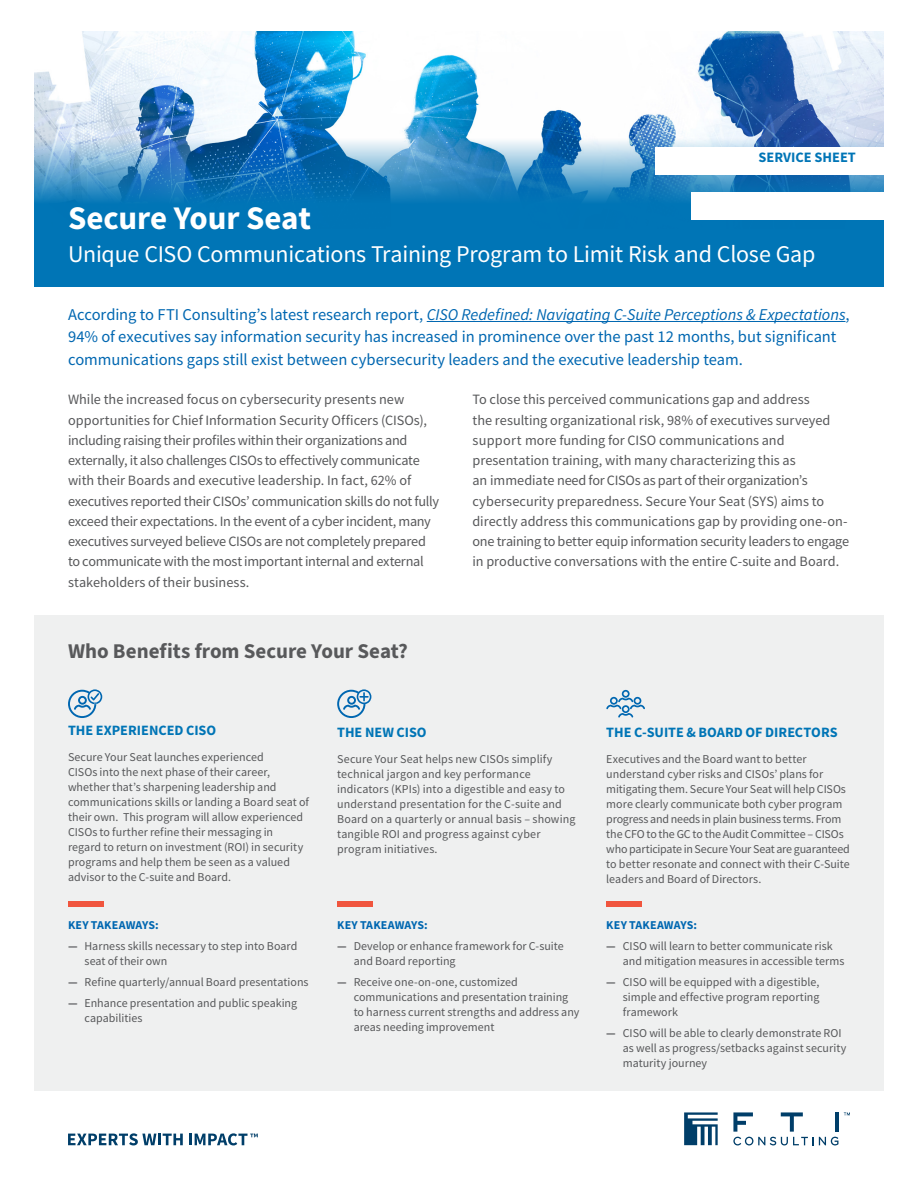
<style>
.page{position:relative;width:918px;height:1188px;background:#fff}
.page>*{position:absolute;margin:0;border:0;box-sizing:border-box;transform-origin:0 0}
.Headline{font:700 33px "Source Sans Pro";letter-spacing:-.005em;color:#fff}
.Headline-2{font:24px "Source Sans Pro";letter-spacing:-.01em;color:#fff}
.Subtitle{font:700 21px "Source Sans 3";color:#58595b}
.Intro{font:16.5px/22.5px "Source Sans Pro";color:#0067b1}
.Label{font:700 14.4px "Source Sans Pro";color:#0075b6}
.Body_Copy{font:14.25px/20.2px "Source Sans Pro";letter-spacing:-.005em;color:#57585a}
.t1{font:700 14.25px "Source Sans Pro";color:#0075b6}
.Body_Copy-2{font:12px/15px "Source Sans Pro";color:#57585a}
.t2{font:700 12px "Source Sans Pro";letter-spacing:.01em;color:#0067b1}
.s1{font-style:italic}
.s2{font-weight:700}
</style>
<div class="page">
<svg style="left:68px;top:1133px;width:115px;height:12px"></svg>
<svg style="left:189px;top:1133px;width:69px;height:12px"></svg>
<svg style="left:684px;top:1112px;width:34px;height:33px"></svg>
<svg style="left:844px;top:1112px;width:6px;height:3px"></svg>
<hr style="left:835px;top:1112px;width:4px;height:20px;background:#003e69">
<svg style="left:733px;top:1112px;width:105px;height:33px"></svg>
<div style="left:34px;top:68px;width:850px;height:218px;background:#0075b6"></div>
<img style="left:34px;top:31px;width:850px;height:170px">
<div style="left:655px;top:147px;width:229px;height:28px;background:#fff"></div>
<div style="left:691px;top:192px;width:193px;height:28px;background:#fff"></div>
<hr style="left:427px;top:321px;width:419px;height:1px;background:#0067b1">
<div style="left:34px;top:615px;width:850px;height:476px;background:#eff0f0"></div>
<div style="left:68px;top:902px;width:36px;height:5px;background:#f0553e"></div>
<div style="left:337px;top:902px;width:36px;height:5px;background:#f0553e"></div>
<div style="left:606px;top:902px;width:36px;height:5px;background:#f0553e"></div>
<svg style="left:606px;top:690px;width:39px;height:28px"></svg>
<svg style="left:337px;top:689px;width:34px;height:29px"></svg>
<svg style="left:68px;top:689px;width:34px;height:29px"></svg>
<p class="Label" style="left:758px;top:148px;width:99px">SERVICE SHEET</p>
<p class="Headline" style="left:68px;top:195px;width:245px">Secure Your Seat</p>
<p class="Headline-2" style="left:68px;top:238px;width:749px">Unique CISO Communications Training Program to Limit Risk and Close Gap</p>
<p class="Intro" style="left:68px;top:303px;width:783px">According to FTI Consulting’s latest research report, <span class="s1">CISO Redefined: Navigating C-Suite Perceptions &amp; Expectations</span>,<br>94% of executives say information security has increased in prominence over the past 12 months, but significant communications gaps still exist between cybersecurity leaders and the executive leadership team.</p>
<p class="Body_Copy" style="left:68px;top:389px;width:373px">While the increased focus on cybersecurity presents new opportunities for Chief Information Security Officers (CISOs), including raising their profiles within their organizations and externally, it also challenges CISOs to effectively communicate with their Boards and executive leadership. In fact, 62% of executives reported their CISOs’ communication skills do not fully exceed their expectations. In the event of a cyber incident, many executives surveyed believe CISOs are not completely prepared to communicate with the most important internal and external stakeholders of their business.</p>
<p class="Body_Copy" style="left:472px;top:389px;width:378px">To close this perceived communications gap and address<br>the resulting organizational risk, 98% of executives surveyed support more funding for CISO communications and presentation training, with many characterizing this as<br>an immediate need for CISOs as part of their organization’s cybersecurity preparedness. Secure Your Seat (SYS) aims to directly address this communications gap by providing one-on&shy;one training to better equip information security leaders to engage in productive conversations with the entire C-suite and Board.</p>
<p class="Subtitle" style="left:68px;top:637px;width:341px">Who Benefits from Secure Your Seat?</p>
<p class="t1" style="left:68px;top:721px;width:150px">THE EXPERIENCED CISO</p>
<p class="Body_Copy-2" style="left:68px;top:749px;width:243px">Secure Your Seat launches experienced<br>CISOs into the next phase of their career, whether that’s sharpening leadership and communications skills or landing a Board seat of their own. This program will allow experienced CISOs to further refine their messaging in regard to return on investment (ROI) in security programs and help them be seen as a valued advisor to the C-suite and Board.</p>
<p class="t2" style="left:68px;top:917px;width:92px">KEY TAKEAWAYS:</p>
<p class="Body_Copy-2" style="left:85px;top:938px;width:214px;text-indent:-16px"><span class="s2">—</span> Harness skills necessary to step into Board seat of their own</p>
<p class="Body_Copy-2" style="left:68px;top:974px;width:242px"><span class="s2">—</span> Refine quarterly/annual Board presentations</p>
<p class="Body_Copy-2" style="left:85px;top:995px;width:214px;text-indent:-16px"><span class="s2">—</span> Enhance presentation and public speaking capabilities</p>
<p class="t1" style="left:337px;top:723px;width:91px">THE NEW CISO</p>
<p class="Body_Copy-2" style="left:337px;top:751px;width:240px">Secure Your Seat helps new CISOs simplify technical jargon and key performance indicators (KPIs) into a digestible and easy to understand presentation for the C-suite and Board on a quarterly or annual basis – showing tangible ROI and progress against cyber program initiatives.</p>
<p class="t2" style="left:337px;top:917px;width:92px">KEY TAKEAWAYS:</p>
<p class="Body_Copy-2" style="left:354px;top:938px;width:212px;text-indent:-16px"><span class="s2">—</span> Develop or enhance framework for C-suite and Board reporting</p>
<p class="Body_Copy-2" style="left:354px;top:974px;width:227px;text-indent:-16px"><span class="s2">—</span> Receive one-on-one, customized communications and presentation training to harness current strengths and address any areas needing improvement</p>
<p class="t1" style="left:606px;top:723px;width:233px">THE C-SUITE &amp; BOARD OF DIRECTORS</p>
<p class="Body_Copy-2" style="left:606px;top:751px;width:245px">Executives and the Board want to better understand cyber risks and CISOs’ plans for mitigating them. Secure Your Seat will help CISOs more clearly communicate both cyber program progress and needs in plain business terms. From the CFO to the GC to the Audit Committee – CISOs who participate in Secure Your Seat are guaranteed to better resonate and connect with their C-Suite leaders and Board of Directors.</p>
<p class="t2" style="left:606px;top:917px;width:92px">KEY TAKEAWAYS:</p>
<p class="Body_Copy-2" style="left:623px;top:938px;width:223px;text-indent:-16px"><span class="s2">—</span> CISO will learn to better communicate risk and mitigation measures in accessible terms</p>
<p class="Body_Copy-2" style="left:623px;top:974px;width:198px;text-align:justify;text-indent:-16px"><span class="s2">—</span> CISO will be equipped with a digestible, simple and effective program reporting framework</p>
<p class="Body_Copy-2" style="left:623px;top:1025px;width:225px;text-indent:-16px"><span class="s2">—</span> CISO will be able to clearly demonstrate ROI as well as progress/setbacks against security maturity journey</p>
</div>
